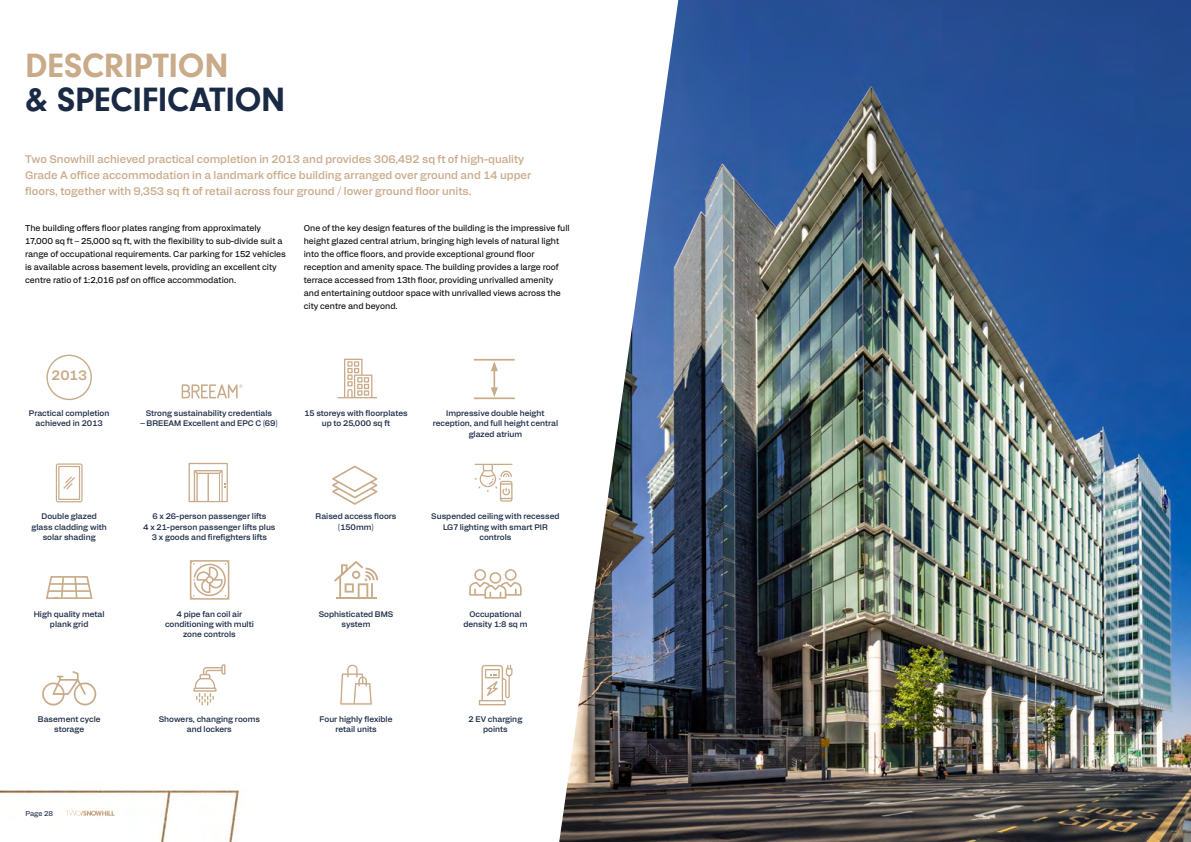
<style>
.page{position:relative;width:1191px;height:842px;background:#fff}
.page>*{position:absolute;margin:0;border:0;box-sizing:border-box;transform-origin:0 0}
.t1{font:700 35px "Neuzeit Gro";letter-spacing:-.01em;color:#1a2944}
.t2{font:700 35px "Neuzeit Gro";letter-spacing:-.01em;color:#c9ab8a}
.t3{font:600 13.6px "Alfabet";color:#c9ab8a}
.t4{font:500 11px/16px "Alfabet";color:#c9ab8a}
.t5{font:8.5px/13px "Alfabet";color:#000}
.t6{font:500 8.1px/10.4px "Alfabet";color:#1a2944;text-align:center}
.t7{font:7px "Alfabet";color:#1a2944}
</style>
<div class="page">
<img style="left:678px;top:0;width:513px;height:842px">
<svg style="left:181px;top:3px;width:497px;height:839px"></svg>
<img style="left:0;top:782px;width:246px;height:60px">
<img style="left:66px;top:810px;width:48px;height:6px">
<svg style="left:193px;top:664px;width:32px;height:41px"></svg>
<svg style="left:182px;top:384px;width:60px;height:15px"></svg>
<hr style="left:474px;top:359px;width:41px;height:2px;background:#c9ab8a">
<hr style="left:474px;top:397px;width:41px;height:2px;background:#c9ab8a">
<hr style="left:493px;top:368px;width:2px;height:23px;background:#c9ab8a">
<svg style="left:491px;top:361px;width:7px;height:10px"></svg>
<svg style="left:491px;top:387px;width:7px;height:10px"></svg>
<svg style="left:337px;top:359px;width:40px;height:39px"></svg>
<svg style="left:42px;top:671px;width:54px;height:35px"></svg>
<svg style="left:190px;top:560px;width:39px;height:40px"></svg>
<svg style="left:469px;top:569px;width:52px;height:30px"></svg>
<hr style="left:336px;top:597px;width:40px;height:2px;background:#c9ab8a">
<svg style="left:334px;top:561px;width:44px;height:37px"></svg>
<svg style="left:46px;top:576px;width:46px;height:23px"></svg>
<svg style="left:188px;top:463px;width:40px;height:39px"></svg>
<svg style="left:474px;top:464px;width:38px;height:38px"></svg>
<svg style="left:331px;top:464px;width:47px;height:42px"></svg>
<svg style="left:56px;top:463px;width:27px;height:39px"></svg>
<div style="left:46px;top:355px;width:46px;height:45px;border:1px solid #c9ab8a;border-radius:50%"></div>
<svg style="left:479px;top:665px;width:33px;height:40px"></svg>
<svg style="left:339px;top:653px;width:34px;height:53px"></svg>
<h1 class="t2" style="left:25px;top:46px;width:205px">DESCRIPTION</h1>
<h1 class="t1" style="left:25px;top:80px;width:262px">&amp; SPECIFICATION</h1>
<p class="t4" style="left:25px;top:150px;width:507px">Two Snowhill achieved practical completion in 2013 and provides 306,492 sq ft of high-quality<br>Grade A office accommodation in a landmark office building arranged over ground and 14 upper floors, together with 9,353 sq ft of retail across four ground / lower ground floor units.</p>
<p class="t5" style="left:304px;top:221px;width:267px">One of the key design features of the building is the impressive full height glazed central atrium, bringing high levels of natural light into the office floors, and provide exceptional ground floor reception and amenity space. The building provides a large roof terrace accessed from 13th floor, providing unrivalled amenity and entertaining outdoor space with unrivalled views across the city centre and beyond.</p>
<p class="t5" style="left:25px;top:221px;width:262px">The building offers floor plates ranging from approximately 17,000 sq ft – 25,000 sq ft, with the flexibility to sub-divide suit a range of occupational requirements. Car parking for 152 vehicles is available across basement levels, providing an excellent city centre ratio of 1:2,016 psf on office accommodation.</p>
<h2 class="t3" style="left:51px;top:365px;width:37px">2013</h2>
<p class="t6" style="left:29px;top:407px;width:82px">Practical completion achieved in 2013</p>
<p class="t6" style="left:32px;top:511px;width:77px">Double glazed glass cladding with solar shading</p>
<p class="t6" style="left:34px;top:608px;width:72px">High quality metal plank grid</p>
<p class="t6" style="left:38px;top:713px;width:64px">Basement cycle storage</p>
<p class="t7" style="left:26px;top:808px;width:29px">Page 28</p>
<p class="t6" style="left:304px;top:407px;width:105px">15 storeys with floorplates up to 25,000 sq ft</p>
<p class="t6" style="left:146px;top:407px;width:128px">Strong sustainability credentials</p>
<p class="t6" style="left:140px;top:418px;width:139px">– BREEAM Excellent and EPC C (69)</p>
<p class="t6" style="left:433px;top:407px;width:127px">Impressive double height reception, and full height central glazed atrium</p>
<p class="t6" style="left:143px;top:511px;width:134px">6 x 26-person passenger lifts<br>4 x 21-person passenger lifts plus<br>3 x goods and firefighters lifts</p>
<p class="t6" style="left:431px;top:511px;width:130px">Suspended ceiling with recessed<br>LG7 lighting with smart PIR controls</p>
<p class="t6" style="left:316px;top:511px;width:82px">Raised access floors (150mm)</p>
<p class="t6" style="left:165px;top:608px;width:90px">4 pipe fan coil air conditioning with multi zone controls</p>
<p class="t6" style="left:463px;top:608px;width:66px">Occupational density 1:8 sq m</p>
<p class="t6" style="left:319px;top:608px;width:76px">Sophisticated BMS system</p>
<p class="t6" style="left:159px;top:713px;width:103px">Showers, changing rooms and lockers</p>
<p class="t6" style="left:320px;top:713px;width:74px">Four highly flexible retail units</p>
<p class="t6" style="left:468px;top:713px;width:55px">2 EV charging points</p>
</div>
